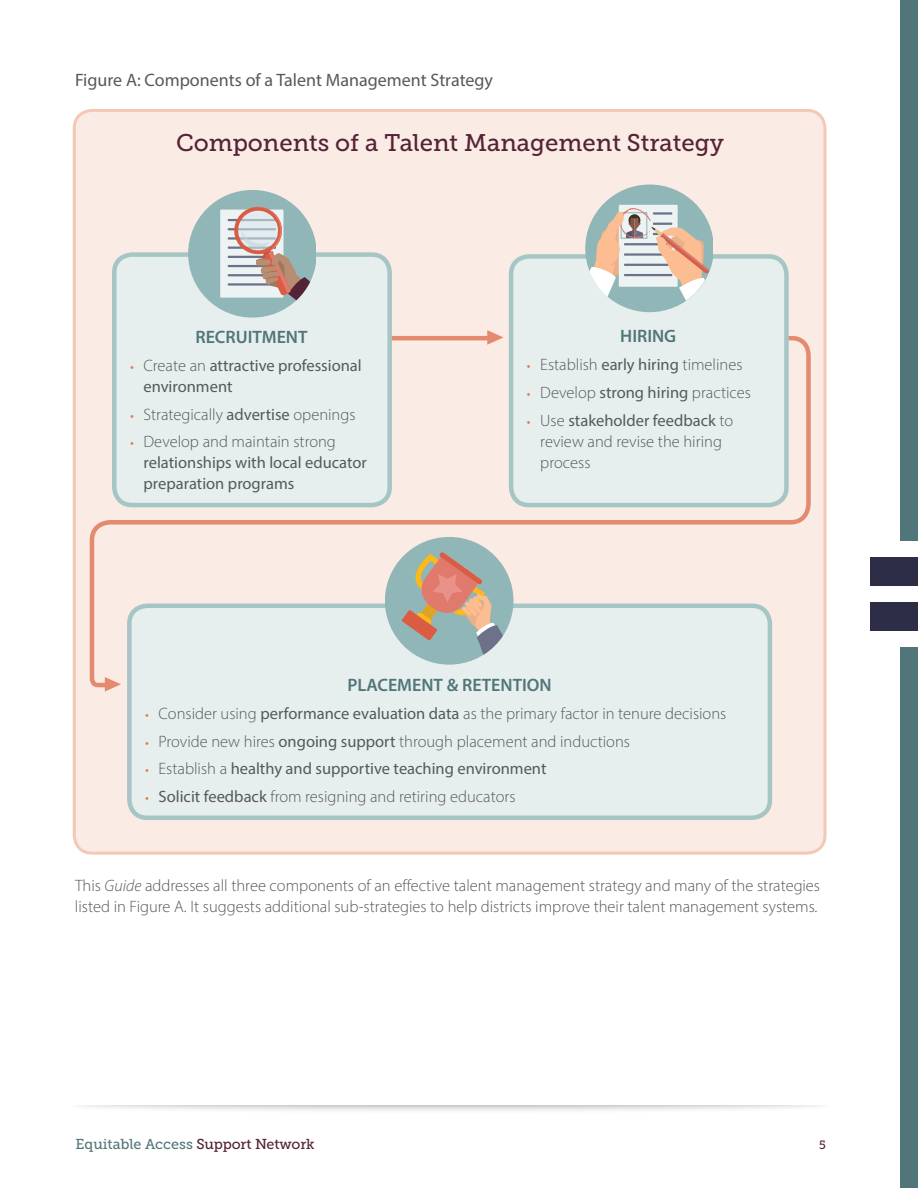
<style>
.page{position:relative;width:918px;height:1188px;background:#fff}
.page>*{position:absolute;margin:0;border:0;box-sizing:border-box;transform-origin:0 0}
.body_2nd_bullets{font:24px "Museo Slab 500";color:#542336}
.body_2nd_bullets-2{font:18px "Myriad Pro";color:#57585a}
.body_2nd_bullets-3{font:600 18px "Myriad Pro";color:#507679}
.title_level_2{font:300 16.5px/21px "Myriad Pro";color:#57585a}
.t1{font:16.5px/21px "Myriad Pro";color:#57585a}
.t2{font:14.25px "Museo Slab 500";letter-spacing:-.01em;color:#53777a}
.t3{font:12px "Museo Slab 500";color:#542336}
.s1{font-size:13.5px;color:#e27b60}
.s2{font-weight:300}
.s3{font-weight:400;font-size:13.5px;color:#e27b60}
.s4{font-weight:400}
.s5{font-style:italic}
.s6{color:#532337}
</style>
<div class="page">
<div style="left:900px;top:0;width:18px;height:541px;background:#507679"></div>
<div style="left:870px;top:557px;width:48px;height:29px;background:#2d2d48"></div>
<div style="left:870px;top:602px;width:48px;height:29px;background:#2d2d48"></div>
<div style="left:900px;top:647px;width:18px;height:541px;background:#507679"></div>
<div style="left:67px;top:1088px;width:767px;height:26px;background:#808083;opacity:.75"></div>
<div style="left:37px;top:1082px;width:827px;height:24px;background:#fff"></div>
<div style="left:74px;top:110px;width:751px;height:743px;background:#faebe4;border-radius:18px"></div>
<div style="left:73px;top:109px;width:753px;height:746px;border:3px solid #f3c8b7;border-radius:18px"></div>
<svg style="left:89px;top:334px;width:722px;height:356px"></svg>
<div style="left:114px;top:255px;width:276px;height:250px;background:#e7efee;border-radius:18px"></div>
<div style="left:112px;top:252px;width:280px;height:255px;border:4px solid #a6c6c6;border-radius:18px"></div>
<div style="left:188px;top:190px;width:128px;height:128px;background:#91b6b7;border-radius:50%"></div>
<div style="left:220px;top:210px;width:63px;height:88px;background:#edf3f3"></div>
<hr style="left:228px;top:219px;width:48px;height:2px;background:#6d7189">
<hr style="left:228px;top:228px;width:48px;height:2px;background:#6d7189">
<hr style="left:228px;top:237px;width:48px;height:3px;background:#6d7189">
<hr style="left:228px;top:247px;width:48px;height:2px;background:#6d7189">
<hr style="left:228px;top:256px;width:48px;height:2px;background:#6d7189">
<hr style="left:228px;top:265px;width:48px;height:2px;background:#6d7189">
<hr style="left:228px;top:274px;width:48px;height:2px;background:#6d7189">
<hr style="left:228px;top:283px;width:48px;height:3px;background:#6d7189">
<svg style="left:231px;top:204px;width:79px;height:96px"></svg>
<div style="left:511px;top:256px;width:275px;height:249px;background:#e7efee;border-radius:18px"></div>
<div style="left:509px;top:254px;width:280px;height:253px;border:4px solid #a6c6c6;border-radius:18px"></div>
<div style="left:129px;top:606px;width:641px;height:212px;background:#e7efee;border-radius:18px"></div>
<svg style="left:585px;top:185px;width:128px;height:127px"></svg>
<div style="left:127px;top:604px;width:645px;height:216px;border:4px solid #a6c6c6;border-radius:18px"></div>
<svg style="left:386px;top:537px;width:127px;height:128px"></svg>
<svg style="left:105px;top:677px;width:16px;height:15px"></svg>
<svg style="left:487px;top:330px;width:16px;height:15px"></svg>
<p class="body_2nd_bullets-2" style="left:75px;top:68px;width:420px">Figure A: Components of a Talent Management Strategy</p>
<p class="body_2nd_bullets" style="left:176px;top:130px;width:549px">Components of a Talent Management Strategy</p>
<p class="body_2nd_bullets-3" style="left:195px;top:326px;width:114px">RECRUITMENT</p>
<p class="t1" style="left:144px;top:355px;width:220px;text-indent:-14px"><span class="s1">•</span> <span class="s2">Create an</span> attractive professional environment</p>
<p class="title_level_2" style="left:130px;top:403px;width:227px"><span class="s3">•</span> Strategically <span class="s4">advertise</span> openings</p>
<p class="t1" style="left:144px;top:431px;width:225px;text-indent:-14px"><span class="s1">•</span> <span class="s2">Develop and maintain strong </span>relationships with local educator preparation programs</p>
<p class="body_2nd_bullets-3" style="left:620px;top:325px;width:57px">HIRING</p>
<p class="title_level_2" style="left:527px;top:354px;width:217px"><span class="s3">•</span> Establish <span class="s4">early hiring</span> timelines</p>
<p class="title_level_2" style="left:527px;top:382px;width:226px"><span class="s3">•</span> Develop <span class="s4">strong hiring</span> practices</p>
<p class="title_level_2" style="left:540px;top:409px;width:194px;text-indent:-14px"><span class="s3">•</span> Use <span class="s4">stakeholder feedback</span> to review and revise the hiring process</p>
<p class="body_2nd_bullets-3" style="left:347px;top:674px;width:206px">PLACEMENT &amp; RETENTION</p>
<p class="title_level_2" style="left:145px;top:703px;width:583px"><span class="s3">•</span> Consider using <span class="s4">performance evaluation data</span> as the primary factor in tenure decisions</p>
<p class="title_level_2" style="left:145px;top:730px;width:487px"><span class="s3">•</span> Provide new hires <span class="s4">ongoing support</span> through placement and inductions</p>
<p class="t1" style="left:145px;top:758px;width:403px"><span class="s1">•</span> <span class="s2">Establish a</span> healthy and supportive teaching environment</p>
<p class="title_level_2" style="left:145px;top:786px;width:372px"><span class="s3">•</span> <span class="s4">Solicit feedback</span> from resigning and retiring educators</p>
<p class="title_level_2" style="left:75px;top:875px;width:747px">This <span class="s5">Guide</span> addresses all three components of an effective talent management strategy and many of the strategies listed in Figure A. It suggests additional sub-strategies to help districts improve their talent management systems.</p>
<p class="t2" style="left:76px;top:1136px;width:241px">Equitable Access <span class="s6">Support Network</span></p>
<p class="t3" style="left:819px;top:1138px;width:8px">5</p>
</div>
